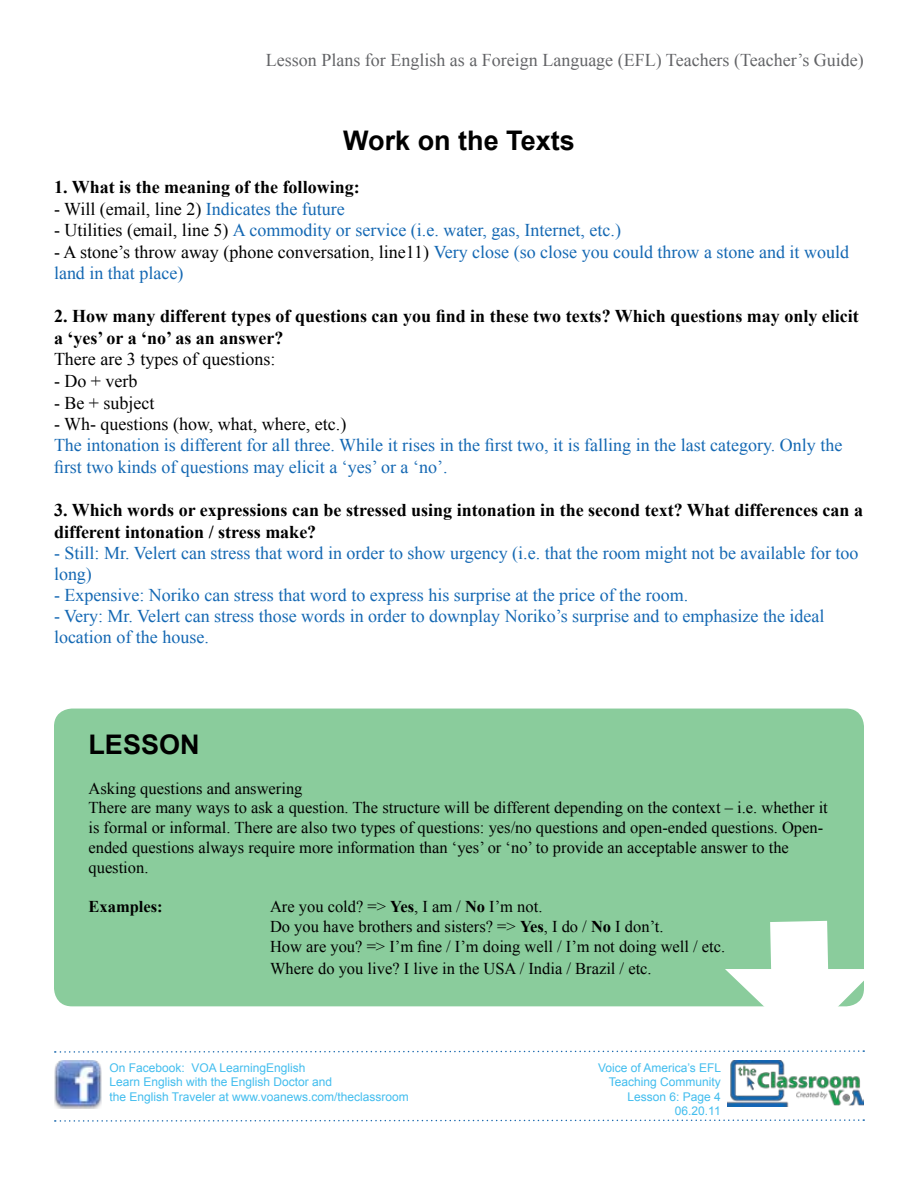
<style>
.page{position:relative;width:918px;height:1188px;background:#fff}
.page>*{position:absolute;margin:0;border:0;box-sizing:border-box;transform-origin:0 0}
.t1{font:700 27px "Arial";color:#000}
.t2{font:18px/21px "Times New Roman";color:#1468b3}
.t3{font:700 18px/21.6px "Times New Roman";color:#000}
.t4{font:18px "Times New Roman";color:#000}
.t5{font:18px "Times New Roman";color:#636467}
.t6{font:16.5px/19.8px "Times New Roman";color:#000}
.t7{font:700 16.5px "Times New Roman";color:#000}
.t8{font:12px/14.4px "Arial";color:#42bdee;text-align:right}
.s1{color:#1468b3}
.s2{color:#000}
.s3{font-weight:700}
</style>
<div class="page">
<img style="left:727px;top:1061px;width:137px;height:45px">
<img style="left:54px;top:1060px;width:48px;height:48px">
<svg style="left:55px;top:1119px;width:809px;height:3px"></svg>
<div style="left:54px;top:709px;width:810px;height:297px;background:#8acc9c;border-radius:18px"></div>
<svg style="left:55px;top:920px;width:810px;height:133px"></svg>
<p class="t5" style="left:266px;top:48px;width:600px">Lesson Plans for English as a Foreign Language (EFL) Teachers (Teacher’s Guide)</p>
<h1 class="t1" style="left:343px;top:123px;width:233px">Work on the Texts</h1>
<p class="t3" style="left:54px;top:176px;width:307px">1. What is the meaning of the following:</p>
<p class="t4" style="left:54px;top:197px;width:292px">- Will (email, line 2) <span class="s1">Indicates the future</span></p>
<p class="t2" style="left:54px;top:220px;width:569px"><span class="s2">- Utilities (email, line 5)</span> A commodity or service (i.e. water, gas, Internet, etc.)</p>
<p class="t2" style="left:54px;top:241px;width:797px"><span class="s2">- A stone’s throw away (phone conversation, line11)</span> Very close (so close you could throw a stone and it would land in that place)</p>
<p class="t3" style="left:54px;top:305px;width:806px">2. How many different types of questions can you find in these two texts? Which questions may only elicit a ‘yes’ or a ‘no’ as an answer?</p>
<p class="t4" style="left:54px;top:347px;width:223px">There are 3 types of questions:</p>
<p class="t4" style="left:54px;top:369px;width:85px">- Do + verb</p>
<p class="t4" style="left:54px;top:390px;width:102px">- Be + subject</p>
<p class="t4" style="left:54px;top:412px;width:294px">- Wh- questions (how, what, where, etc.)</p>
<p class="t2" style="left:54px;top:434px;width:790px;line-height:21.6px">The intonation is different for all three. While it rises in the first two, it is falling in the last category. Only the first two kinds of questions may elicit a ‘yes’ or a ‘no’.</p>
<p class="t3" style="left:54px;top:499px;width:811px">3. Which words or expressions can be stressed using intonation in the second text? What differences can a different intonation / stress make?</p>
<p class="t2" style="left:54px;top:542px;width:806px">- Still: Mr. Velert can stress that word in order to show urgency (i.e. that the room might not be available for too long)</p>
<p class="t2" style="left:54px;top:584px;width:636px">- Expensive: Noriko can stress that word to express his surprise at the price of the room.</p>
<p class="t2" style="left:54px;top:605px;width:772px">- Very: Mr. Velert can stress those words in order to downplay Noriko’s surprise and to emphasize the ideal location of the house.</p>
<h1 class="t1" style="left:88px;top:727px;width:113px">LESSON</h1>
<p class="t6" style="left:88px;top:778px;width:741px">Asking questions and answering<br>There are many ways to ask a question. The structure will be different depending on the context – i.e. whether it is formal or informal. There are also two types of questions: yes/no questions and open-ended questions. Open&shy;ended questions always require more information than ‘yes’ or ‘no’ to provide an acceptable answer to the question.</p>
<p class="t7" style="left:88px;top:896px;width:76px">Examples:</p>
<p class="t6" style="left:270px;top:897px;width:457px">Are you cold? =&gt; <span class="s3">Yes</span>, I am / <span class="s3">No</span> I’m not.<br>Do you have brothers and sisters? =&gt; <span class="s3">Yes</span>, I do / <span class="s3">No</span> I don’t.<br>How are you? =&gt; I’m fine / I’m doing well / I’m not doing well / etc.</p>
<p class="t6" style="left:270px;top:958px;width:383px">Where do you live? I live in the USA / India / Brazil / etc.</p>
<p class="t8" style="left:110px;top:1060px;width:301px;text-align:left">On Facebook: VOA LearningEnglish<br>Learn English with the English Doctor and<br>the English Traveler at www.voanews.com/theclassroom</p>
<p class="t8" style="left:598px;top:1060px;width:125px">Voice of America’s EFL<br>Teaching Community<br>Lesson 6: Page 4<br>06.20.11</p>
</div>
